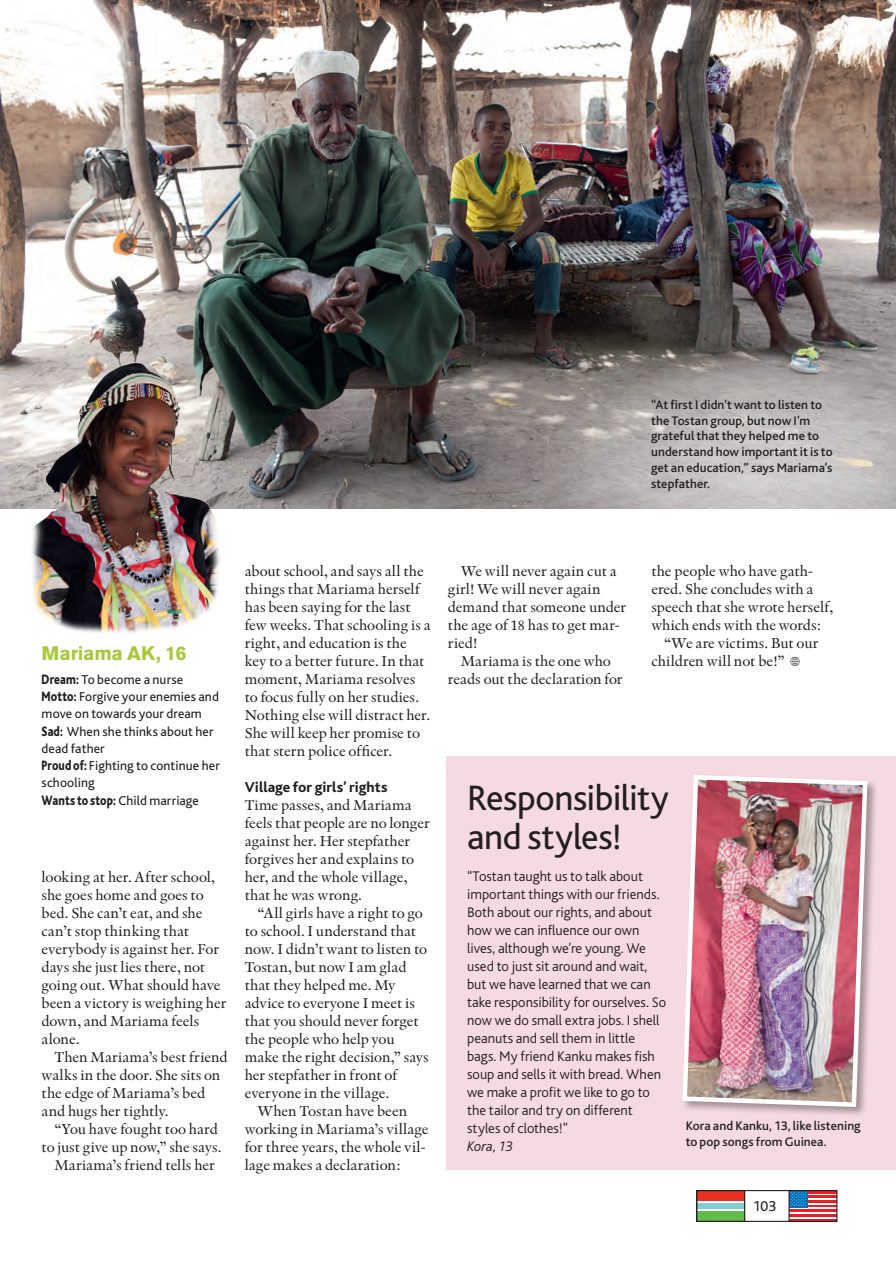
<style>
.page{position:relative;width:896px;height:1265px;background:#fff}
.page>*{position:absolute;margin:0;border:0;box-sizing:border-box;transform-origin:0 0}
.t1{font:36.9px/39px "Bliss";letter-spacing:-.01em;color:#231f20}
.t2{font:700 19.5px "Akzidenz Grotesk Pro";letter-spacing:-.01em;color:#a6c839}
.t3{font:15px/18px "Indigo";letter-spacing:-.005em;color:#231f20}
.t4{font:800 15px "Bliss";letter-spacing:.005em;color:#231f20}
.t5{font:15px "Bliss";color:#231f20}
.t6{font:300 14.55px/18px "Bliss";color:#231f20}
.t7{font:italic 300 14.55px "Bliss";letter-spacing:-.01em;color:#231f20}
.t8{font:13.5px/17.2px "Bliss";letter-spacing:.01em;color:#231f20}
.t9{font:500 13.05px/15.8px "Bliss";letter-spacing:.005em;color:#231f20}
.s1{font-weight:800;font-size:14.25px}
.s2{font-family:"Carta";font-size:13.5px}
</style>
<div class="page">
<div style="left:739px;top:1190px;width:53px;height:32px;border:1px solid #231f20"></div>
<hr style="left:807px;top:1191px;width:29px;height:2px;background:#ee1d23">
<hr style="left:807px;top:1195px;width:29px;height:3px;background:#ee1d23">
<hr style="left:807px;top:1200px;width:29px;height:2px;background:#ee1d23">
<hr style="left:807px;top:1205px;width:29px;height:2px;background:#ee1d23">
<hr style="left:789px;top:1207px;width:47px;height:2px;background:#fff">
<hr style="left:789px;top:1212px;width:47px;height:2px;background:#fff">
<hr style="left:789px;top:1216px;width:47px;height:3px;background:#fff">
<hr style="left:789px;top:1218px;width:47px;height:3px;background:#ee1d23">
<div style="left:789px;top:1191px;width:18px;height:16px;background:#0072bc"></div>
<svg style="left:790px;top:1192px;width:16px;height:14px"></svg>
<hr style="left:789px;top:1209px;width:47px;height:3px;background:#ee1d23">
<hr style="left:789px;top:1214px;width:47px;height:2px;background:#ee1d23">
<div style="left:788px;top:1190px;width:49px;height:32px;border:1px solid #231f20"></div>
<div style="left:446px;top:756px;width:449px;height:414px;background:#f6dae1"></div>
<img style="left:0;top:0;width:895px;height:508px">
<svg style="left:541px;top:354px;width:354px;height:155px;background:#afaaa9"></svg>
<div style="left:681px;top:773px;width:197px;height:345px;background:#231f20;opacity:.4"></div>
<img style="left:681px;top:773px;width:188px;height:336px">
<img style="left:16px;top:349px;width:222px;height:284px">
<div style="left:696px;top:1210px;width:48px;height:11px;background:#63bc49"></div>
<div style="left:696px;top:1190px;width:48px;height:11px;background:#ee3022"></div>
<div style="left:696px;top:1202px;width:48px;height:7px;background:#7dcfd4"></div>
<hr style="left:696px;top:1201px;width:48px;height:1px;background:#fff">
<hr style="left:696px;top:1209px;width:48px;height:1px;background:#fff">
<div style="left:696px;top:1190px;width:49px;height:32px;border:1px solid #231f20"></div>
<p class="t9" style="left:651px;top:397px;width:183px">“At first I didn’t want to listen to the Tostan group, but now I’m grateful that they helped me to understand how important it is to get an education,” says Mariama’s stepfather.</p>
<h2 class="t2" style="left:42px;top:640px;width:146px">Mariama AK, 16</h2>
<p class="t8" style="left:42px;top:671px;width:180px"><span class="s1">Dream:</span> To become a nurse<br><span class="s1">Motto:</span> Forgive your enemies and move on towards your dream<br><span class="s1">Sad:</span> When she thinks about her dead father<br><span class="s1">Proud of:</span> Fighting to continue her schooling<br><span class="s1">Wants to stop:</span> Child marriage</p>
<p class="t3" style="left:42px;top:867px;width:186px">looking at her. After school, she goes home and goes to bed. She can’t eat, and she can’t stop thinking that everybody is against her. For days she just lies there, not going out. What should have been a victory is weighing her down, and Mariama feels alone.</p>
<p class="t3" style="left:42px;top:1047px;width:187px;text-indent:13px">Then Mariama’s best friend walks in the door. She sits on the edge of Mariama’s bed and hugs her tightly.</p>
<p class="t3" style="left:54px;top:1119px;width:165px">“You have fought too hard</p>
<p class="t3" style="left:42px;top:1137px;width:181px">to just give up now,” she says.</p>
<p class="t3" style="left:54px;top:1155px;width:162px">Mariama’s friend tells her</p>
<p class="t3" style="left:245px;top:561px;width:187px">about school, and says all the things that Mariama herself has been saying for the last few weeks. That schooling is a right, and education is the key to a better future. In that moment, Mariama resolves to focus fully on her studies.<br>Nothing else will distract her.<br>She will keep her promise to that stern police officer.</p>
<p class="t4" style="left:245px;top:779px;width:144px">Village for girls’ rights</p>
<p class="t3" style="left:245px;top:795px;width:186px">Time passes, and Mariama feels that people are no longer against her. Her stepfather forgives her and explains to her, and the whole village, that he was wrong.</p>
<p class="t3" style="left:245px;top:903px;width:185px;text-indent:13px">“All girls have a right to go to school. I understand that now. I didn’t want to listen to<br>Tostan, but now I am glad that they helped me. My advice to everyone I meet is that you should never forget the people who help you make the right decision,” says her stepfather in front of everyone in the village.</p>
<p class="t3" style="left:245px;top:1101px;width:185px;text-indent:13px">When Tostan have been working in Mariama’s village for three years, the whole vil&shy;lage makes a declaration:</p>
<p class="t3" style="left:448px;top:561px;width:180px;text-indent:13px">We will never again cut a girl! We will never again demand that someone under the age of 18 has to get mar&shy;ried!</p>
<p class="t3" style="left:448px;top:651px;width:176px;text-align:center">Mariama is the one who reads out the declaration for</p>
<p class="t3" style="left:651px;top:561px;width:163px">the people who have gath-</p>
<p class="t3" style="left:651px;top:579px;width:164px">ered. She concludes with a</p>
<p class="t3" style="left:651px;top:597px;width:183px">speech that she wrote herself,</p>
<p class="t3" style="left:651px;top:615px;width:172px">which ends with the words:</p>
<p class="t3" style="left:664px;top:633px;width:156px">“We are victims. But our</p>
<p class="t3" style="left:651px;top:651px;width:150px">children will not be!” <span class="s2">c</span></p>
<h1 class="t1" style="left:467px;top:779px;width:203px">Responsibility and styles!</h1>
<p class="t6" style="left:467px;top:867px;width:201px">“Tostan taught us to talk about important things with our friends.<br>Both about our rights, and about how we can influence our own lives, although we’re young. We used to just sit around and wait, but we have learned that we can take responsibility for ourselves. So now we do small extra jobs. I shell peanuts and sell them in little bags. My friend Kanku makes fish soup and sells it with bread. When we make a profit we like to go to the tailor and try on different styles of clothes!”</p>
<p class="t7" style="left:467px;top:1139px;width:47px">Kora, 13</p>
<p class="t9" style="left:685px;top:1118px;width:176px">Kora and Kanku, 13, like listening to pop songs from Guinea.</p>
<p class="t5" style="left:752px;top:1198px;width:25px">103</p>
</div>
